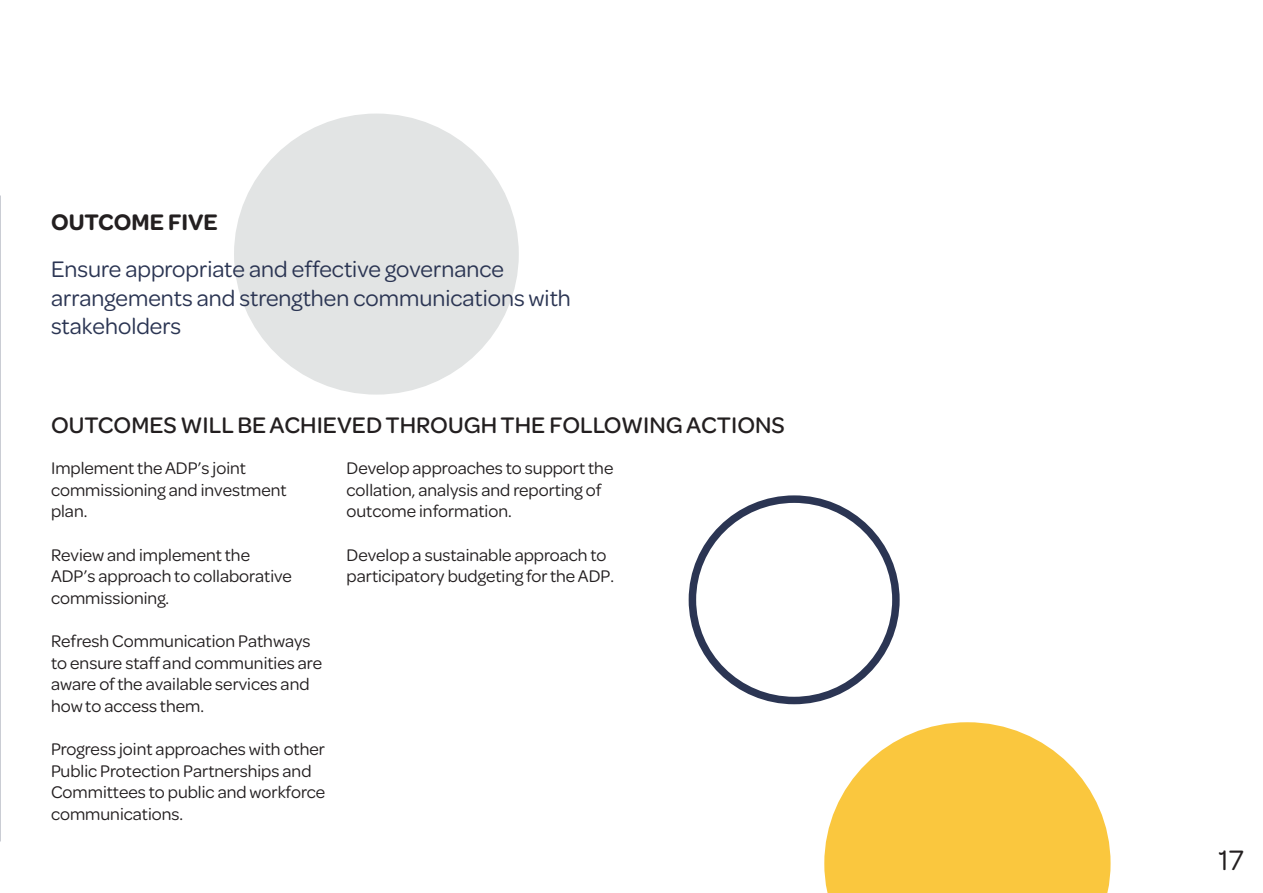
<style>
.page{position:relative;width:1263px;height:893px;background:#fff}
.page>*{position:absolute;margin:0;border:0;box-sizing:border-box;transform-origin:0 0}
.t1{font:30px "Omnes";color:#231f20}
.t2{font:24px/28.8px "Omnes";color:#2b3553}
.t3{font:500 24px "Omnes";color:#231f20}
.t4{font:600 24px "Omnes";color:#231f20}
.t5{font:18px/21.6px "Omnes";color:#231f20}
</style>
<div class="page">
<div style="left:234px;top:114px;width:285px;height:281px;background:#e2e4e4;border-radius:50%"></div>
<svg style="left:824px;top:722px;width:286px;height:171px;fill:#fac73e"></svg>
<div style="left:689px;top:495px;width:211px;height:209px;border:8px solid #2b3553;border-radius:50%"></div>
<p class="t4" style="left:51px;top:205px;width:168px">OUTCOME FIVE</p>
<p class="t2" style="left:51px;top:253px;width:521px">Ensure appropriate and effective governance arrangements and strengthen communications with stakeholders</p>
<p class="t3" style="left:51px;top:409px;width:735px">OUTCOMES WILL BE ACHIEVED THROUGH THE FOLLOWING ACTIONS</p>
<p class="t5" style="left:51px;top:456px;width:237px">Implement the ADP’s joint commissioning and investment plan.</p>
<p class="t5" style="left:51px;top:543px;width:242px">Review and implement the<br>ADP’s approach to collaborative commissioning.</p>
<p class="t5" style="left:51px;top:629px;width:273px">Refresh Communication Pathways to ensure staff and communities are aware of the available services and how to access them.</p>
<p class="t5" style="left:51px;top:737px;width:276px">Progress joint approaches with other<br>Public Protection Partnerships and<br>Committees to public and workforce communications.</p>
<p class="t5" style="left:347px;top:456px;width:268px">Develop approaches to support the collation, analysis and reporting of outcome information.</p>
<p class="t5" style="left:347px;top:543px;width:269px">Develop a sustainable approach to participatory budgeting for the ADP.</p>
<h1 class="t1" style="left:1218px;top:840px;width:27px">17</h1>
</div>
